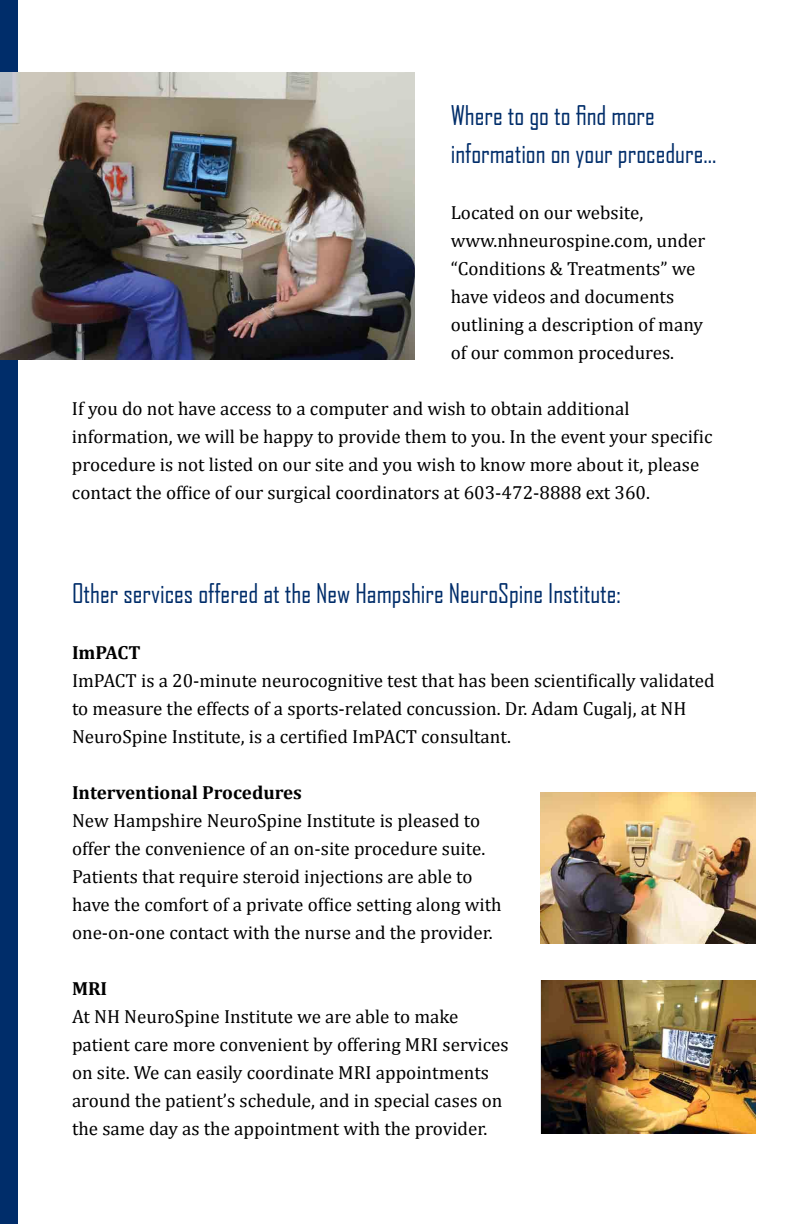
<style>
.page{position:relative;width:792px;height:1224px;background:#fff}
.page>*{position:absolute;margin:0;border:0;box-sizing:border-box;transform-origin:0 0}
.t1{font:26px/38px "Agency FB";color:#002d6a}
.t2{font:19px/28px "Cambria";color:#000}
.t3{font:700 19px "Cambria";color:#000}
</style>
<div class="page">
<div style="left:0;top:0;width:18px;height:1224px;background:#002d6a"></div>
<img style="left:540px;top:792px;width:216px;height:152px">
<img style="left:541px;top:980px;width:215px;height:153px">
<img style="left:0;top:72px;width:415px;height:288px">
<h1 class="t1" style="left:451px;top:96px;width:267px">Where to go to find more information on your procedure...</h1>
<p class="t2" style="left:451px;top:198px;width:256px">Located on our website, www.nhneurospine.com, under “Conditions &amp; Treatments” we have videos and documents outlining a description of many of our common procedures.</p>
<p class="t2" style="left:72px;top:394px;width:642px">If you do not have access to a computer and wish to obtain additional information, we will be happy to provide them to you. In the event your specific procedure is not listed on our site and you wish to know more about it, please contact the office of our surgical coordinators at 603-472-8888 ext 360.</p>
<h1 class="t1" style="left:72px;top:574px;width:550px">Other services offered at the New Hampshire NeuroSpine Institute:</h1>
<p class="t3" style="left:72px;top:641px;width:70px">ImPACT</p>
<p class="t2" style="left:72px;top:666px;width:644px">ImPACT is a 20-minute neurocognitive test that has been scientifically validated to measure the effects of a sports-related concussion. Dr. Adam Cugalj, at NH<br>NeuroSpine Institute, is a certified ImPACT consultant.</p>
<p class="t3" style="left:72px;top:781px;width:231px">Interventional Procedures</p>
<p class="t2" style="left:72px;top:806px;width:431px">New Hampshire NeuroSpine Institute is pleased to offer the convenience of an on-site procedure suite.<br>Patients that require steroid injections are able to have the comfort of a private office setting along with one-on-one contact with the nurse and the provider.</p>
<p class="t3" style="left:72px;top:977px;width:37px">MRI</p>
<p class="t2" style="left:72px;top:1002px;width:438px">At NH NeuroSpine Institute we are able to make patient care more convenient by offering MRI services on site. We can easily coordinate MRI appointments around the patient’s schedule, and in special cases on the same day as the appointment with the provider.</p>
</div>
